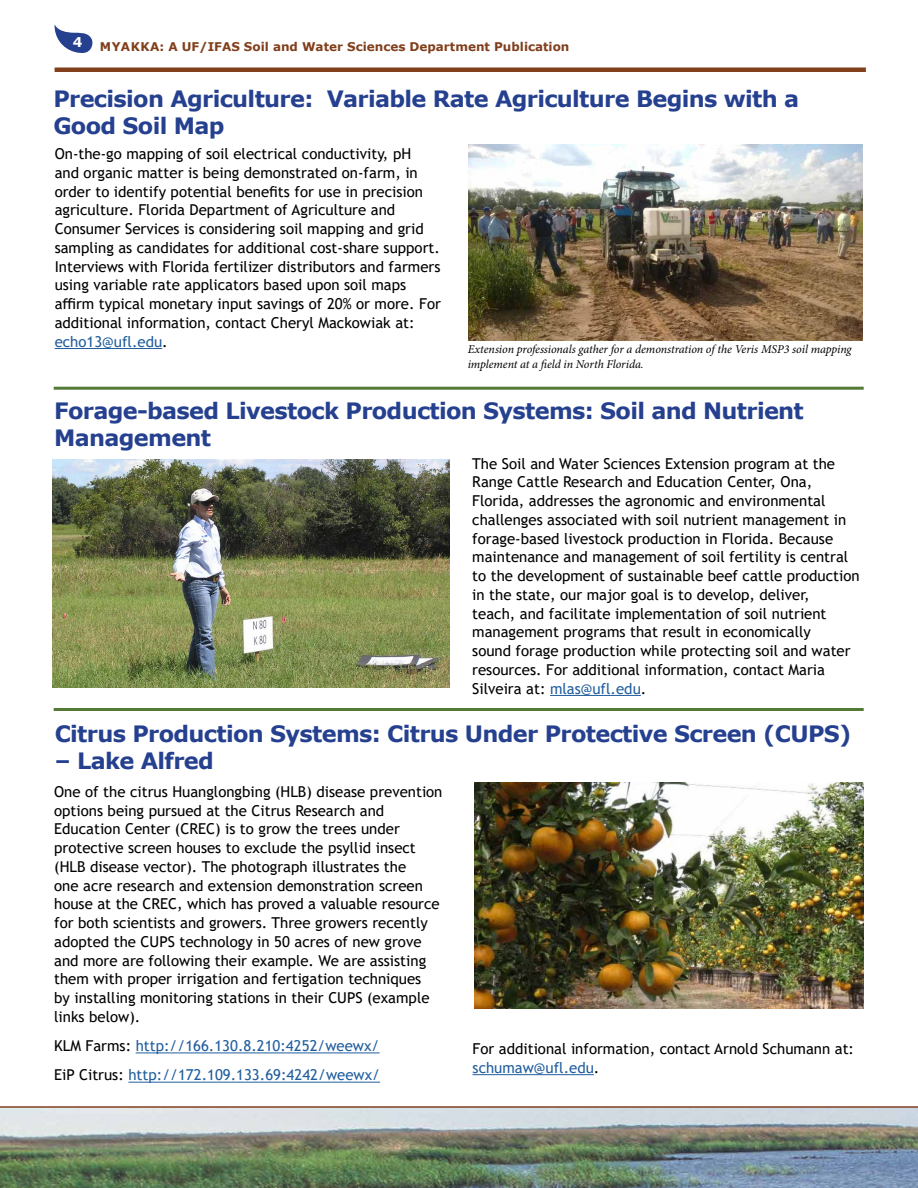
<style>
.page{position:relative;width:918px;height:1188px;background:#fff}
.page>*{position:absolute;margin:0;border:0;box-sizing:border-box;transform-origin:0 0}
.t1{font:700 22.5px/27px "Verdana";letter-spacing:-.03em;color:#25408f}
.t2{font:15px/18.8px "Trebuchet MS";color:#000}
.t3{font:15px/29.2px "Trebuchet MS";color:#215e9e}
.t4{font:700 13.5px "Verdana";color:#fff}
.t5{font:italic 12px/14.4px "Minion Pro";letter-spacing:-.01em;color:#000}
.t6{font:700 12px "Verdana";color:#813f1c}
.s1{color:#215e9e}
.s2{color:#000}
</style>
<div class="page">
<hr style="left:55px;top:348px;width:107px;height:1px;background:#215e9e">
<hr style="left:54px;top:387px;width:810px;height:3px;background:#547a38">
<hr style="left:136px;top:1052px;width:244px;height:1px;background:#215e9e">
<hr style="left:128px;top:1082px;width:252px;height:1px;background:#215e9e">
<hr style="left:473px;top:1074px;width:121px;height:1px;background:#215e9e">
<hr style="left:550px;top:695px;width:91px;height:1px;background:#215e9e">
<hr style="left:54px;top:708px;width:810px;height:3px;background:#547a38">
<img style="left:0;top:1108px;width:918px;height:80px">
<svg style="left:54px;top:25px;width:39px;height:28px"></svg>
<img style="left:468px;top:144px;width:395px;height:196px">
<img style="left:474px;top:782px;width:390px;height:226px">
<img style="left:52px;top:460px;width:397px;height:227px">
<div style="left:55px;top:67px;width:811px;height:5px;background:#813f1c"></div>
<hr style="left:0;top:1106px;width:918px;height:2px;background:#813f1c">
<p class="t4" style="left:73px;top:33px;width:11px">4</p>
<p class="t6" style="left:100px;top:38px;width:471px">MYAKKA: A UF/IFAS Soil and Water Sciences Department Publication</p>
<h1 class="t1" style="left:53px;top:85px;width:747px">Precision Agriculture: Variable Rate Agriculture Begins with a<br>Good Soil Map</h1>
<p class="t2" style="left:55px;top:144px;width:388px">On-the-go mapping of soil electrical conductivity, pH<br>and organic matter is being demonstrated on-farm, in order to identify potential benefits for use in precision agriculture. Florida Department of Agriculture and Consumer Services is considering soil mapping and grid sampling as candidates for additional cost-share support.<br>Interviews with Florida fertilizer distributors and farmers using variable rate applicators based upon soil maps affirm typical monetary input savings of 20% or more. For additional information, contact Cheryl Mackowiak at: <span class="s1">echo13@ufl.edu</span>.</p>
<p class="t5" style="left:468px;top:342px;width:386px">Extension professionals gather for a demonstration of the Veris MSP3 soil mapping implement at a field in North Florida.</p>
<h1 class="t1" style="left:54px;top:397px;width:751px">Forage-based Livestock Production Systems: Soil and Nutrient<br>Management</h1>
<p class="t2" style="left:472px;top:454px;width:389px">The Soil and Water Sciences Extension program at the Range Cattle Research and Education Center, Ona, Florida, addresses the agronomic and environmental challenges associated with soil nutrient management in forage-based livestock production in Florida. Because maintenance and management of soil fertility is central to the development of sustainable beef cattle production in the state, our major goal is to develop, deliver,<br>teach, and facilitate implementation of soil nutrient management programs that result in economically<br>sound forage production while protecting soil and water resources. For additional information, contact Maria Silveira at: <span class="s1">mlas@ufl.edu</span>.</p>
<h1 class="t1" style="left:55px;top:720px;width:798px">Citrus Production Systems: Citrus Under Protective Screen (CUPS)</h1>
<h1 class="t1" style="left:55px;top:747px;width:161px">– Lake Alfred</h1>
<p class="t2" style="left:54px;top:782px;width:390px">One of the citrus Huanglongbing (HLB) disease prevention options being pursued at the Citrus Research and Education Center (CREC) is to grow the trees under protective screen houses to exclude the psyllid insect (HLB disease vector). The photograph illustrates the<br>one acre research and extension demonstration screen house at the CREC, which has proved a valuable resource for both scientists and growers. Three growers recently adopted the CUPS technology in 50 acres of new grove and more are following their example. We are assisting them with proper irrigation and fertigation techniques<br>by installing monitoring stations in their CUPS (example links below).</p>
<p class="t3" style="left:54px;top:1031px;width:327px"><span class="s2">KLM Farms:</span> http://166.130.8.210:4252/weewx/<br><span class="s2">EiP Citrus:</span> http://172.109.133.69:4242/weewx/</p>
<p class="t2" style="left:473px;top:1039px;width:383px">For additional information, contact Arnold Schumann at: <span class="s1">schumaw@ufl.edu</span>.</p>
</div>
